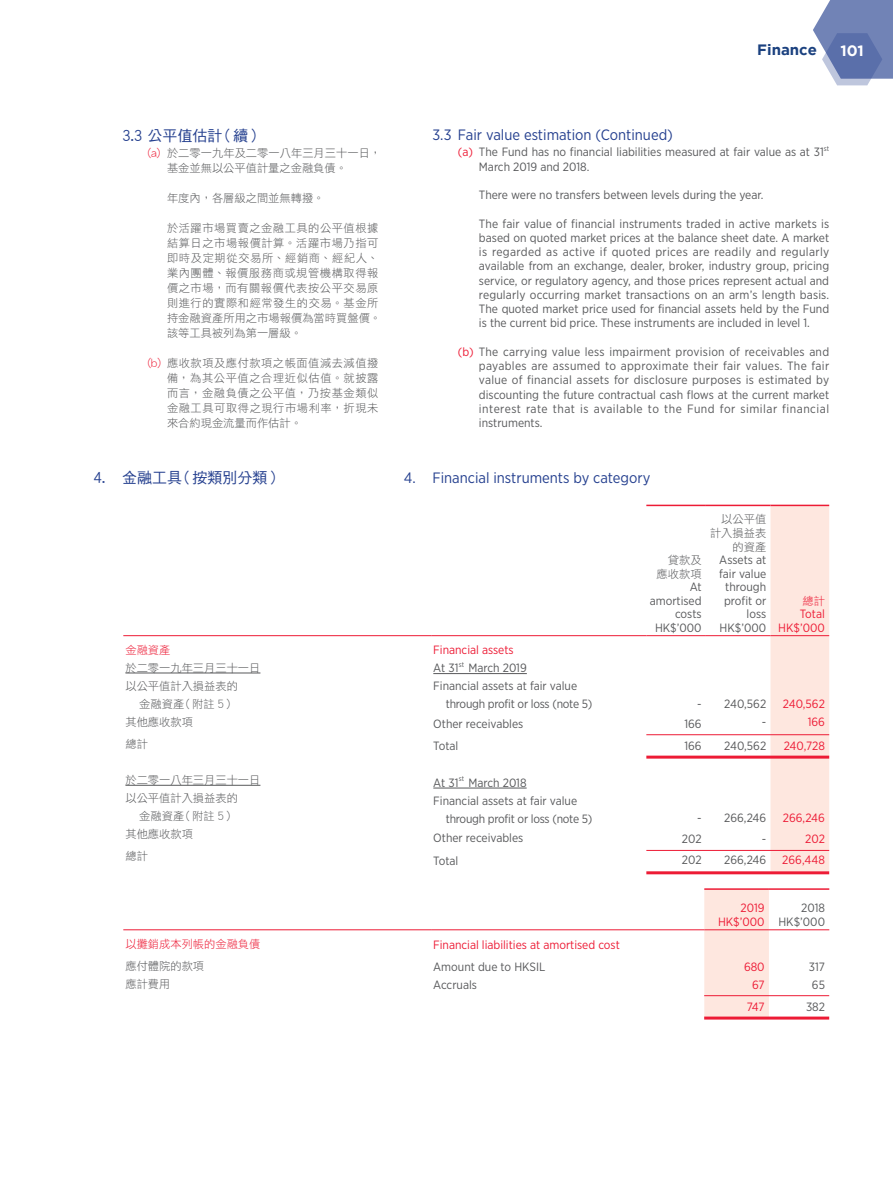
<style>
.page{position:relative;width:893px;height:1191px;background:#fff}
.page>*{position:absolute;margin:0;border:0;box-sizing:border-box;transform-origin:0 0}
.t1{font:15px "Gotham Narrow";color:#25408f}
.t2{font:15px "DF Hei HK W5";color:#25408f}
.t3{font:700 15px "Gotham";color:#1b417f}
.t4{font:700 15px "Gotham";color:#fff}
.t5{font:12px/14.2px "Gotham Narrow";color:#58595b;text-align:right}
.t6{font:12px/13.5px "Gotham Narrow";color:#ed1b35;text-align:right}
.t7{font:12px "Gotham Narrow";letter-spacing:-.02em;color:#58595b}
.t8{font:11.25px/15px "DF Hei HK W3";color:#58595b}
.t9{font:11.25px/15px "DF Hei HK W3";letter-spacing:.05em;color:#58595b}
.t10{font:11.25px "DF Hei HK W3";color:#ed1b35}
.t11{font:7.05px "Gotham Narrow";color:#58595b}
.s1{color:#ed1b35}
</style>
<div class="page">
<svg style="left:813px;top:0;width:80px;height:85px;background:#8494bf"></svg>
<div style="left:770px;top:506px;width:59px;height:365px;background:#fee7df"></div>
<hr style="left:646px;top:504px;width:60px;height:2px;background:#ed1b35">
<hr style="left:706px;top:504px;width:64px;height:2px;background:#ed1b35">
<hr style="left:770px;top:504px;width:59px;height:2px;background:#ed1b35">
<hr style="left:123px;top:635px;width:308px;height:1px;background:#ed1b35">
<hr style="left:431px;top:635px;width:215px;height:1px;background:#ed1b35">
<hr style="left:646px;top:635px;width:60px;height:1px;background:#ed1b35">
<hr style="left:706px;top:635px;width:64px;height:1px;background:#ed1b35">
<hr style="left:770px;top:635px;width:59px;height:1px;background:#ed1b35">
<hr style="left:125px;top:672px;width:135px;height:1px;background:#58595b">
<hr style="left:125px;top:785px;width:135px;height:1px;background:#58595b">
<hr style="left:433px;top:673px;width:94px;height:1px;background:#58595b">
<hr style="left:433px;top:787px;width:94px;height:1px;background:#58595b">
<div style="left:704px;top:890px;width:65px;height:126px;background:#fee7df"></div>
<hr style="left:704px;top:888px;width:65px;height:2px;background:#ed1b35">
<hr style="left:769px;top:888px;width:60px;height:2px;background:#ed1b35">
<hr style="left:123px;top:929px;width:308px;height:1px;background:#ed1b35">
<hr style="left:431px;top:929px;width:273px;height:1px;background:#ed1b35">
<hr style="left:704px;top:929px;width:65px;height:1px;background:#ed1b35">
<hr style="left:769px;top:929px;width:60px;height:1px;background:#ed1b35">
<hr style="left:646px;top:755px;width:183px;height:3px;background:#ed1b35">
<hr style="left:646px;top:871px;width:183px;height:3px;background:#ed1b35">
<hr style="left:704px;top:1016px;width:125px;height:3px;background:#ed1b35">
<hr style="left:646px;top:734px;width:183px;height:1px;background:#ed1b35">
<hr style="left:646px;top:850px;width:183px;height:1px;background:#ed1b35">
<hr style="left:704px;top:995px;width:125px;height:1px;background:#ed1b35">
<p class="t2" style="left:122px;top:127px;width:142px">3.3 公平值估計（續）</p>
<p class="t8" style="left:167px;top:146px;width:216px;text-indent:-19px"><span class="s1">(a)</span> 於二零一九年及二零一八年三月三十一日，基金並無以公平值計量之金融負債。</p>
<p class="t8" style="left:167px;top:191px;width:159px">年度內，各層級之間並無轉撥。</p>
<p class="t9" style="left:167px;top:221px;width:216px">於活躍市場買賣之金融工具的公平值根據結算日之市場報價計算。活躍市場乃指可即時及定期從交易所、經銷商、經紀人、業內團體、報價服務商或規管機構取得報價之市場，而有關報價代表按公平交易原則進行的實際和經常發生的交易。基金所持金融資產所用之市場報價為當時買盤價。該等工具被列為第一層級。</p>
<p class="t8" style="left:167px;top:356px;width:213px;text-align:justify;text-indent:-19px"><span class="s1">(b)</span> 應收款項及應付款項之帳面值減去減值撥備，為其公平值之合理近似估值。就披露而言，金融負債之公平值，乃按基金類似金融工具可取得之現行市場利率，折現未來合約現金流量而作估計。</p>
<p class="t3" style="left:757px;top:41px;width:61px">Finance</p>
<p class="t4" style="left:840px;top:42px;width:25px">101</p>
<p class="t1" style="left:432px;top:126px;width:242px">3.3 Fair value estimation (Continued)</p>
<p class="t5" style="left:458px;top:145px;width:367px"><span class="s1">(a)</span> The Fund has no financial liabilities measured at fair value as at 31</p>
<p class="t11" style="left:824px;top:144px;width:7px">st</p>
<p class="t5" style="left:479px;top:159px;width:112px">March 2019 and 2018.</p>
<p class="t5" style="left:479px;top:188px;width:286px">There were no transfers between levels during the year.</p>
<p class="t5" style="left:479px;top:216px;width:352px;text-align:justify">The fair value of financial instruments traded in active markets is based on quoted market prices at the balance sheet date. A market is regarded as active if quoted prices are readily and regularly available from an exchange, dealer, broker, industry group, pricing service, or regulatory agency, and those prices represent actual and regularly occurring market transactions on an arm’s length basis.<br>The quoted market price used for financial assets held by the Fund is the current bid price. These instruments are included in level 1.</p>
<p class="t5" style="left:479px;top:344px;width:352px;text-align:justify;text-indent:-21px"><span class="s1">(b)</span> The carrying value less impairment provision of receivables and payables are assumed to approximate their fair values. The fair value of financial assets for disclosure purposes is estimated by discounting the future contractual cash flows at the current market interest rate that is available to the Fund for similar financial instruments.</p>
<p class="t2" style="left:94px;top:469px;width:190px">4. 金融工具（按類別分類）</p>
<p class="t1" style="left:404px;top:468px;width:248px">4. Financial instruments by category</p>
<p class="t10" style="left:125px;top:643px;width:46px">金融資產</p>
<p class="t8" style="left:125px;top:660px;width:137px">於二零一九年三月三十一日</p>
<p class="t8" style="left:125px;top:678px;width:114px">以公平值計入損益表的</p>
<p class="t8" style="left:139px;top:696px;width:98px">金融資產（附註 5）</p>
<p class="t8" style="left:125px;top:714px;width:69px">其他應收款項</p>
<p class="t8" style="left:125px;top:736px;width:24px">總計</p>
<p class="t8" style="left:125px;top:772px;width:137px">於二零一八年三月三十一日</p>
<p class="t8" style="left:125px;top:790px;width:114px">以公平值計入損益表的</p>
<p class="t8" style="left:139px;top:808px;width:98px">金融資產（附註 5）</p>
<p class="t8" style="left:125px;top:826px;width:69px">其他應收款項</p>
<p class="t8" style="left:125px;top:848px;width:24px">總計</p>
<p class="t6" style="left:433px;top:643px;width:82px">Financial assets</p>
<p class="t5" style="left:433px;top:661px;width:95px">At 31 March 2019</p>
<p class="t5" style="left:433px;top:679px;width:145px">Financial assets at fair value</p>
<p class="t7" style="left:446px;top:696px;width:148px">through profit or loss (note 5)</p>
<p class="t5" style="left:433px;top:712px;width:92px;line-height:22.2px;text-align:left">Other receivables<br>Total</p>
<p class="t5" style="left:433px;top:775px;width:95px">At 31 March 2018</p>
<p class="t5" style="left:433px;top:793px;width:145px">Financial assets at fair value</p>
<p class="t7" style="left:446px;top:811px;width:148px">through profit or loss (note 5)</p>
<p class="t5" style="left:433px;top:826px;width:92px;line-height:22.2px;text-align:left">Other receivables<br>Total</p>
<p class="t11" style="left:459px;top:660px;width:7px">st</p>
<p class="t11" style="left:459px;top:774px;width:7px">st</p>
<p class="t8" style="left:657px;top:552px;width:46px;line-height:13.8px;text-align:right">貸款及應收款項</p>
<p class="t5" style="left:650px;top:580px;width:53px;line-height:13.5px">At amortised costs<br>HK$’000</p>
<p class="t8" style="left:710px;top:512px;width:58px;line-height:13.6px;text-align:right">以公平值計入損益表的資產</p>
<p class="t5" style="left:719px;top:553px;width:49px;line-height:13.5px">Assets at fair value through profit or loss<br>HK$’000</p>
<p class="t5" style="left:684px;top:694px;width:19px;line-height:19.5px">-<br>166</p>
<p class="t5" style="left:684px;top:738px;width:19px">166</p>
<p class="t5" style="left:724px;top:695px;width:44px;line-height:18px">240,562 -</p>
<p class="t5" style="left:724px;top:738px;width:44px">240,562</p>
<p class="t5" style="left:682px;top:807px;width:21px;line-height:21px;text-align:justify;text-indent:15px">- 202<br>202</p>
<p class="t5" style="left:724px;top:807px;width:44px;line-height:21px">266,246 -<br>266,246</p>
<p class="t10" style="left:802px;top:594px;width:24px">總計</p>
<p class="t6" style="left:778px;top:607px;width:48px">Total<br>HK$’000</p>
<p class="t6" style="left:783px;top:695px;width:44px;line-height:18px">240,562<br>166</p>
<p class="t6" style="left:784px;top:739px;width:43px">240,728</p>
<p class="t6" style="left:782px;top:807px;width:44px;line-height:21px">266,246<br>202<br>266,448</p>
<p class="t6" style="left:718px;top:901px;width:48px">2019<br>HK$’000</p>
<p class="t5" style="left:778px;top:901px;width:48px;line-height:13.5px">2018<br>HK$’000</p>
<p class="t10" style="left:125px;top:938px;width:136px">以攤銷成本列帳的金融負債</p>
<p class="t8" style="left:125px;top:957px;width:80px;line-height:18px">應付體院的款項應計費用</p>
<p class="t6" style="left:433px;top:937px;width:188px">Financial liabilities at amortised cost</p>
<p class="t5" style="left:433px;top:957px;width:114px;line-height:18px;text-align:left">Amount due to HKSIL<br>Accruals</p>
<p class="t6" style="left:744px;top:957px;width:22px;line-height:18px">680<br>67</p>
<p class="t6" style="left:747px;top:999px;width:19px">747</p>
<p class="t5" style="left:809px;top:957px;width:18px;line-height:18px;text-align:left">317<br>65</p>
<p class="t5" style="left:806px;top:999px;width:21px">382</p>
</div>
